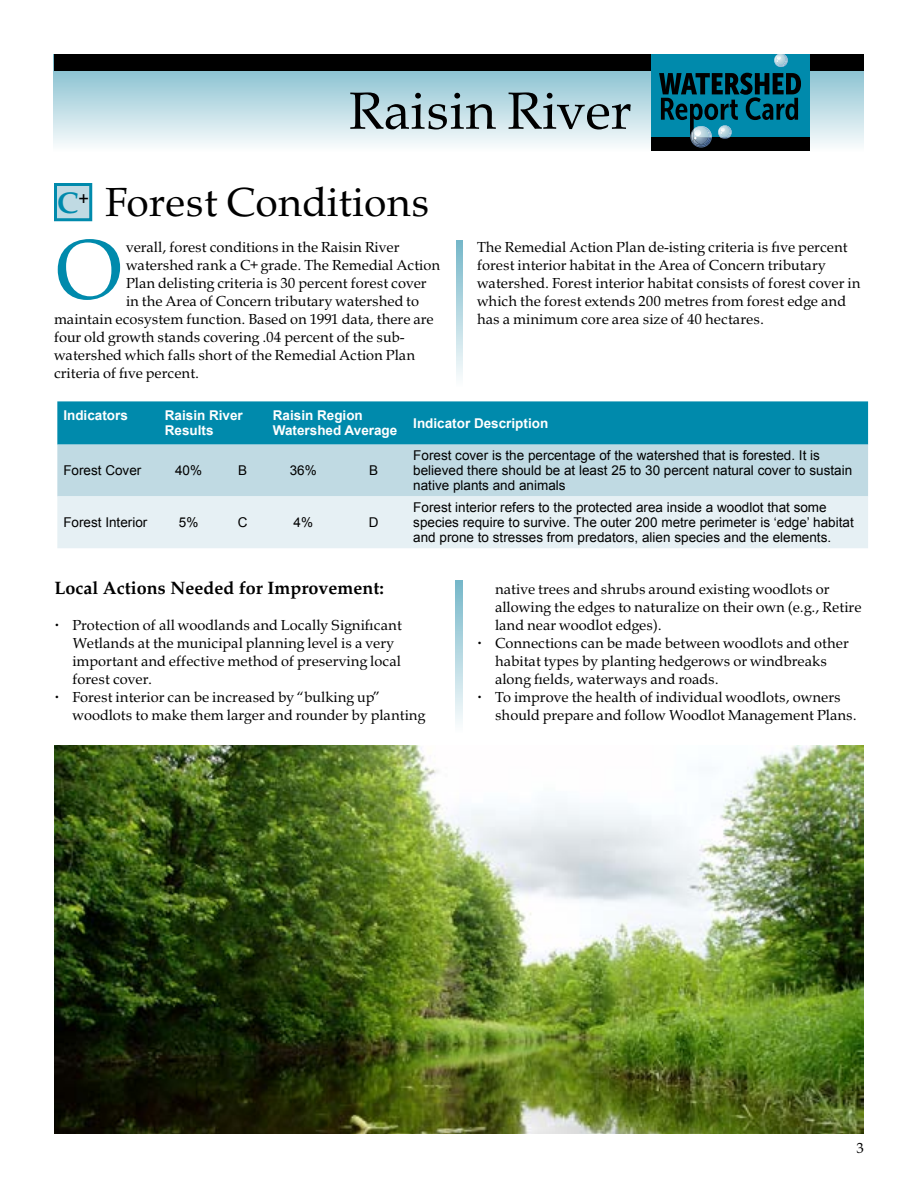
<style>
.page{position:relative;width:918px;height:1188px;background:#fff}
.page>*{position:absolute;margin:0;border:0;box-sizing:border-box;transform-origin:0 0}
.t1{font:87px "Palatino";color:#008aac}
.t2{font:54px "Palatino";color:#000}
.t3{font:42px "Palatino";color:#000}
.t4{font:700 30px "Palatino";color:#008aac}
.t5{font:700 18px "Palatino";color:#000}
.t6{font:15px/18px "Palatino";color:#000}
.t7{font:13.5px/15px "Arial";color:#000}
.t8{font:700 13.5px/15px "Arial";color:#fff}
</style>
<div class="page">
<svg style="left:53px;top:54px;width:811px;height:97px;background:#c1dde4"></svg>
<div style="left:54px;top:54px;width:810px;height:16px;background:#000"></div>
<div style="left:652px;top:54px;width:158px;height:85px;background:#008aac"></div>
<div style="left:652px;top:138px;width:158px;height:13px;background:#000"></div>
<svg style="left:659px;top:73px;width:142px;height:75px"></svg>
<svg style="left:774px;top:54px;width:14px;height:13px"></svg>
<svg style="left:57px;top:401px;width:811px;height:147px;background:#95cad9"></svg>
<div style="left:56px;top:184px;width:35px;height:36px;background:#c0dae3"></div>
<div style="left:54px;top:183px;width:38px;height:38px;border:3px solid #008aac"></div>
<img style="left:54px;top:745px;width:810px;height:389px">
<svg style="left:456px;top:240px;width:7px;height:137px"></svg>
<svg style="left:455px;top:580px;width:8px;height:143px"></svg>
<h2 class="t2" style="left:349px;top:75px;width:284px">Raisin River</h2>
<h3 class="t3" style="left:105px;top:174px;width:326px">Forest Conditions</h3>
<p class="t6" style="left:126px;top:239px;width:275px">verall, forest conditions in the Raisin River</p>
<p class="t6" style="left:126px;top:257px;width:316px">watershed rank a C+ grade. The Remedial Action</p>
<p class="t6" style="left:126px;top:275px;width:302px">Plan delisting criteria is 30 percent forest cover</p>
<p class="t6" style="left:126px;top:293px;width:295px">in the Area of Concern tributary watershed to</p>
<p class="t6" style="left:54px;top:311px;width:381px">maintain ecosystem function. Based on 1991 data, there are</p>
<p class="t6" style="left:54px;top:329px;width:352px">four old growth stands covering .04 percent of the sub-</p>
<p class="t6" style="left:54px;top:347px;width:363px">watershed which falls short of the Remedial Action Plan</p>
<p class="t6" style="left:54px;top:365px;width:147px">criteria of five percent.</p>
<h3 class="t4" style="left:57px;top:185px;width:33px">C<sup>+</sup></h3>
<h1 class="t1" style="left:54px;top:211px;width:71px">O</h1>
<p class="t6" style="left:477px;top:239px;width:385px">The Remedial Action Plan de-isting criteria is five percent forest interior habitat in the Area of Concern tributary watershed. Forest interior habitat consists of forest cover in which the forest extends 200 metres from forest edge and</p>
<p class="t6" style="left:477px;top:311px;width:289px">has a minimum core area size of 40 hectares.</p>
<p class="t8" style="left:63px;top:409px;width:66px">Indicators</p>
<p class="t8" style="left:165px;top:409px;width:80px">Raisin River<br>Results</p>
<p class="t8" style="left:273px;top:409px;width:126px">Raisin Region<br>Watershed Average</p>
<p class="t8" style="left:413px;top:416px;width:137px">Indicator Description</p>
<p class="t7" style="left:63px;top:463px;width:80px">Forest Cover</p>
<p class="t7" style="left:175px;top:463px;width:29px">40%</p>
<p class="t7" style="left:238px;top:463px;width:11px">B</p>
<p class="t7" style="left:290px;top:463px;width:29px">36%</p>
<p class="t7" style="left:369px;top:463px;width:11px">B</p>
<p class="t7" style="left:413px;top:448px;width:440px">Forest cover is the percentage of the watershed that is forested. It is believed there should be at least 25 to 30 percent natural cover to sustain native plants and animals</p>
<p class="t7" style="left:63px;top:515px;width:86px">Forest Interior</p>
<p class="t7" style="left:179px;top:515px;width:21px">5%</p>
<p class="t7" style="left:238px;top:515px;width:11px">C</p>
<p class="t7" style="left:294px;top:515px;width:21px">4%</p>
<p class="t7" style="left:369px;top:515px;width:11px">D</p>
<p class="t7" style="left:413px;top:500px;width:442px">Forest interior refers to the protected area inside a woodlot that some species require to survive. The outer 200 metre perimeter is ‘edge’ habitat and prone to stresses from predators, alien species and the elements.</p>
<p class="t5" style="left:54px;top:577px;width:331px">Local Actions Needed for Improvement:</p>
<p class="t6" style="left:72px;top:617px;width:331px;text-indent:-18px">• Protection of all woodlands and Locally Significant Wetlands at the municipal planning level is a very important and effective method of preserving local forest cover.</p>
<p class="t6" style="left:72px;top:689px;width:354px;text-indent:-18px">• Forest interior can be increased by “bulking up” woodlots to make them larger and rounder by planting</p>
<p class="t6" style="left:495px;top:581px;width:368px">native trees and shrubs around existing woodlots or allowing the edges to naturalize on their own (e.g., Retire land near woodlot edges).</p>
<p class="t6" style="left:495px;top:635px;width:355px;text-indent:-18px">• Connections can be made between woodlots and other habitat types by planting hedgerows or windbreaks along fields, waterways and roads.</p>
<p class="t6" style="left:495px;top:689px;width:363px;text-indent:-18px">• To improve the health of individual woodlots, owners should prepare and follow Woodlot Management Plans.</p>
<p class="t6" style="left:856px;top:1140px;width:9px">3</p>
</div>
